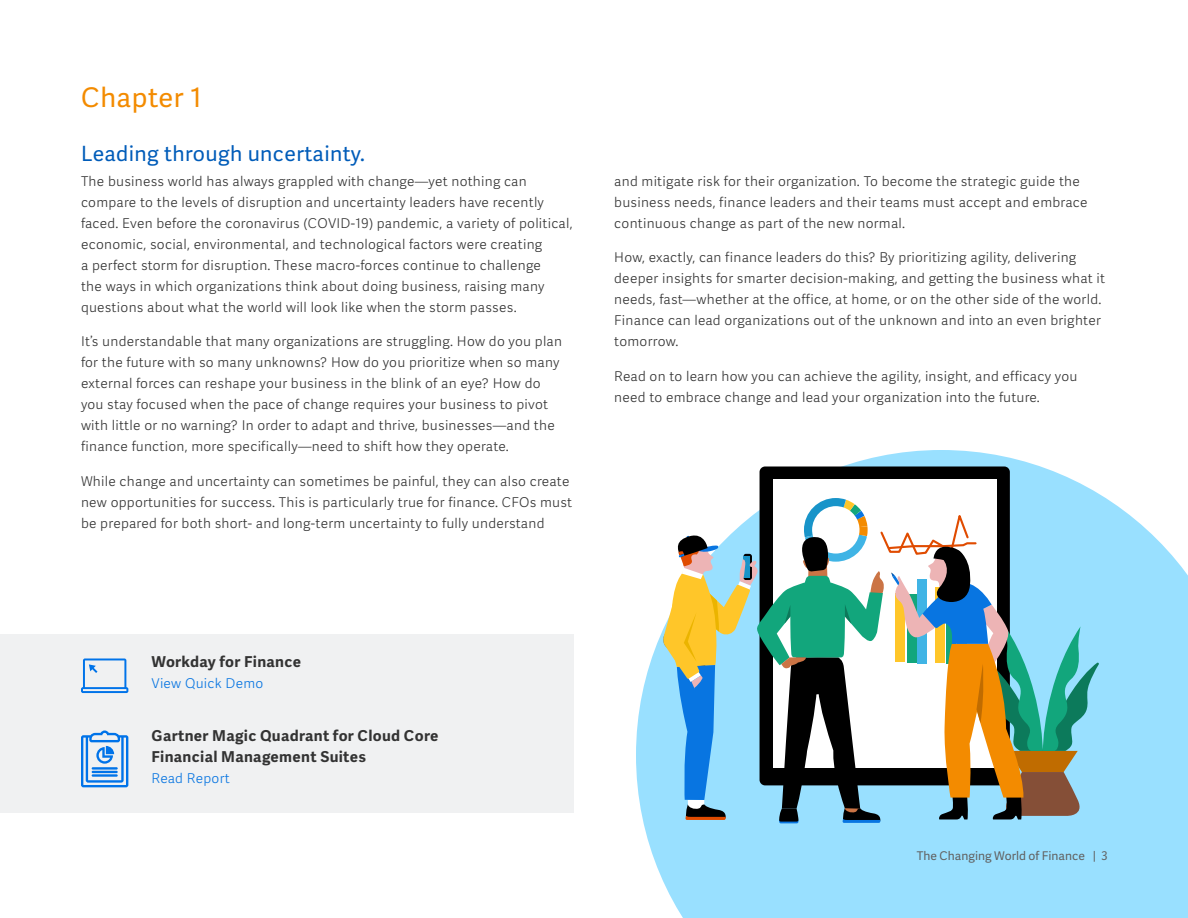
<style>
.page{position:relative;width:1188px;height:918px;background:#fff}
.page>*{position:absolute;margin:0;border:0;box-sizing:border-box;transform-origin:0 0}
.t1{font:27px "Workday Adelle Sans";letter-spacing:.02em;color:#f38b00}
.t2{font:21px "Workday Adelle Sans";letter-spacing:.02em;color:#005cb9}
.t3{font:700 15px/21px "Workday Adelle Sans";letter-spacing:.02em;color:#333}
.t4{font:300 13.5px/21px "Workday Adelle Sans";letter-spacing:.02em;color:#333}
.t5{font:300 13.5px "Workday Adelle Sans";letter-spacing:.02em;color:#0875e1}
.t6{font:12px "Workday Adelle Sans";color:#616161}
</style>
<div class="page">
<svg style="left:636px;top:450px;width:552px;height:468px;fill:#99e0ff"></svg>
<div style="left:760px;top:467px;width:250px;height:318px;background:#000;border-radius:6px"></div>
<div style="left:774px;top:479px;width:223px;height:289px;background:#fff"></div>
<svg style="left:662px;top:493px;width:437px;height:330px"></svg>
<div style="left:0;top:634px;width:574px;height:179px;background:#f0f1f2"></div>
<svg style="left:81px;top:659px;width:47px;height:34px"></svg>
<svg style="left:81px;top:730px;width:47px;height:57px"></svg>
<h1 class="t1" style="left:81px;top:82px;width:122px">Chapter 1</h1>
<h2 class="t2" style="left:81px;top:142px;width:286px">Leading through uncertainty.</h2>
<p class="t4" style="left:81px;top:171px;width:493px">The business world has always grappled with change—yet nothing can compare to the levels of disruption and uncertainty leaders have recently faced. Even before the coronavirus (COVID-19) pandemic, a variety of political, economic, social, environmental, and technological factors were creating<br>a perfect storm for disruption. These macro-forces continue to challenge<br>the ways in which organizations think about doing business, raising many questions about what the world will look like when the storm passes.</p>
<p class="t4" style="left:81px;top:332px;width:483px">It’s understandable that many organizations are struggling. How do you plan for the future with so many unknowns? How do you prioritize when so many external forces can reshape your business in the blink of an eye? How do you stay focused when the pace of change requires your business to pivot with little or no warning? In order to adapt and thrive, businesses—and the finance function, more specifically—need to shift how they operate.</p>
<p class="t4" style="left:81px;top:471px;width:493px">While change and uncertainty can sometimes be painful, they can also create new opportunities for success. This is particularly true for finance. CFOs must be prepared for both short- and long-term uncertainty to fully understand</p>
<p class="t4" style="left:614px;top:171px;width:475px">and mitigate risk for their organization. To become the strategic guide the business needs, finance leaders and their teams must accept and embrace continuous change as part of the new normal.</p>
<p class="t4" style="left:614px;top:247px;width:493px">How, exactly, can finance leaders do this? By prioritizing agility, delivering deeper insights for smarter decision-making, and getting the business what it needs, fast—whether at the office, at home, or on the other side of the world.<br>Finance can lead organizations out of the unknown and into an even brighter tomorrow.</p>
<p class="t4" style="left:614px;top:366px;width:465px">Read on to learn how you can achieve the agility, insight, and efficacy you need to embrace change and lead your organization into the future.</p>
<p class="t3" style="left:152px;top:651px;width:151px">Workday for Finance</p>
<p class="t5" style="left:152px;top:675px;width:113px">View Quick Demo</p>
<p class="t3" style="left:152px;top:726px;width:289px">Gartner Magic Quadrant for Cloud Core<br>Financial Management Suites</p>
<p class="t5" style="left:152px;top:770px;width:80px">Read Report</p>
<p class="t6" style="left:917px;top:849px;width:192px">The Changing World of Finance | 3</p>
</div>
